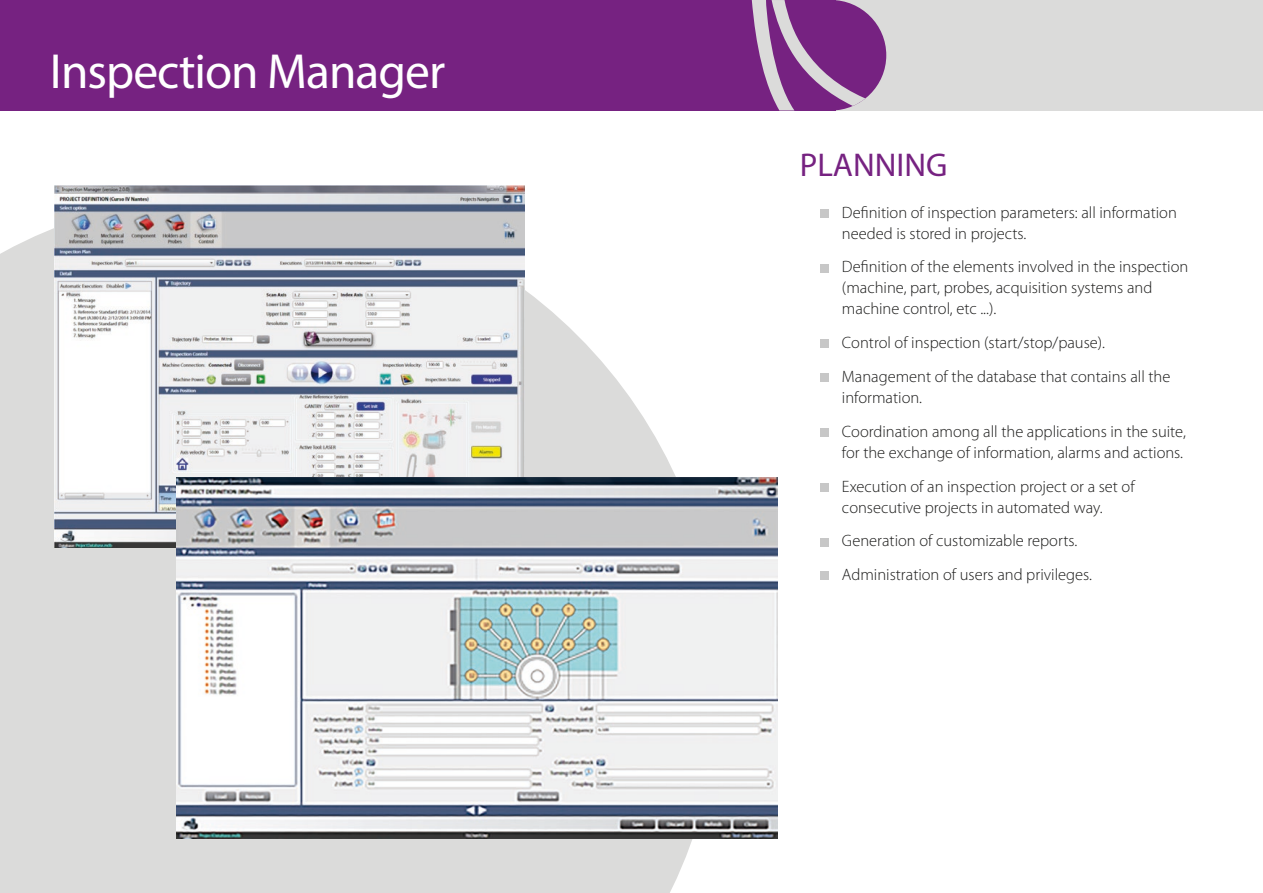
<style>
.page{position:relative;width:1263px;height:893px;background:#fff}
.page>*{position:absolute;margin:0;border:0;box-sizing:border-box;transform-origin:0 0}
.t1{font:49.5px "Myriad Pro";letter-spacing:-.02em;color:#fff}
.t2{font:33px "Myriad Pro";color:#762281}
.t3{font:300 16.5px/21px "Myriad Pro";color:#1c1c1b}
</style>
<div class="page">
<div style="left:662px;top:0;width:601px;height:110px;background:#dbdbda"></div>
<div style="left:0;top:0;width:836px;height:110px;background:#762281"></div>
<svg style="left:751px;top:0;width:135px;height:110px"></svg>
<svg style="left:0;top:228px;width:692px;height:665px"></svg>
<div style="left:821px;top:209px;width:8px;height:9px;background:#c7c7c7"></div>
<div style="left:821px;top:264px;width:8px;height:8px;background:#c7c7c7"></div>
<div style="left:821px;top:340px;width:8px;height:8px;background:#c7c7c7"></div>
<div style="left:821px;top:373px;width:8px;height:9px;background:#c7c7c7"></div>
<div style="left:821px;top:428px;width:8px;height:9px;background:#c7c7c7"></div>
<div style="left:821px;top:483px;width:8px;height:8px;background:#c7c7c7"></div>
<div style="left:821px;top:538px;width:8px;height:8px;background:#c7c7c7"></div>
<div style="left:821px;top:571px;width:8px;height:9px;background:#c7c7c7"></div>
<img style="left:54px;top:186px;width:471px;height:362px">
<img style="left:177px;top:477px;width:600px;height:362px">
<p class="t1" style="left:50px;top:41px;width:397px">Inspection Manager</p>
<p class="t2" style="left:800px;top:144px;width:149px">PLANNING</p>
<p class="t3" style="left:842px;top:202px;width:336px">Definition of inspection parameters: all information needed is stored in projects.</p>
<p class="t3" style="left:842px;top:257px;width:348px">Definition of the elements involved in the inspection (machine, part, probes, acquisition systems and machine control, etc ...).</p>
<p class="t3" style="left:842px;top:332px;width:265px">Control of inspection (start/stop/pause).</p>
<p class="t3" style="left:842px;top:366px;width:330px">Management of the database that contains all the information.</p>
<p class="t3" style="left:842px;top:421px;width:345px">Coordination among all the applications in the suite, for the exchange of information, alarms and actions.</p>
<p class="t3" style="left:842px;top:476px;width:294px">Execution of an inspection project or a set of consecutive projects in automated way.</p>
<p class="t3" style="left:842px;top:531px;width:237px">Generation of customizable reports.</p>
<p class="t3" style="left:842px;top:564px;width:252px">Administration of users and privileges.</p>
</div>
